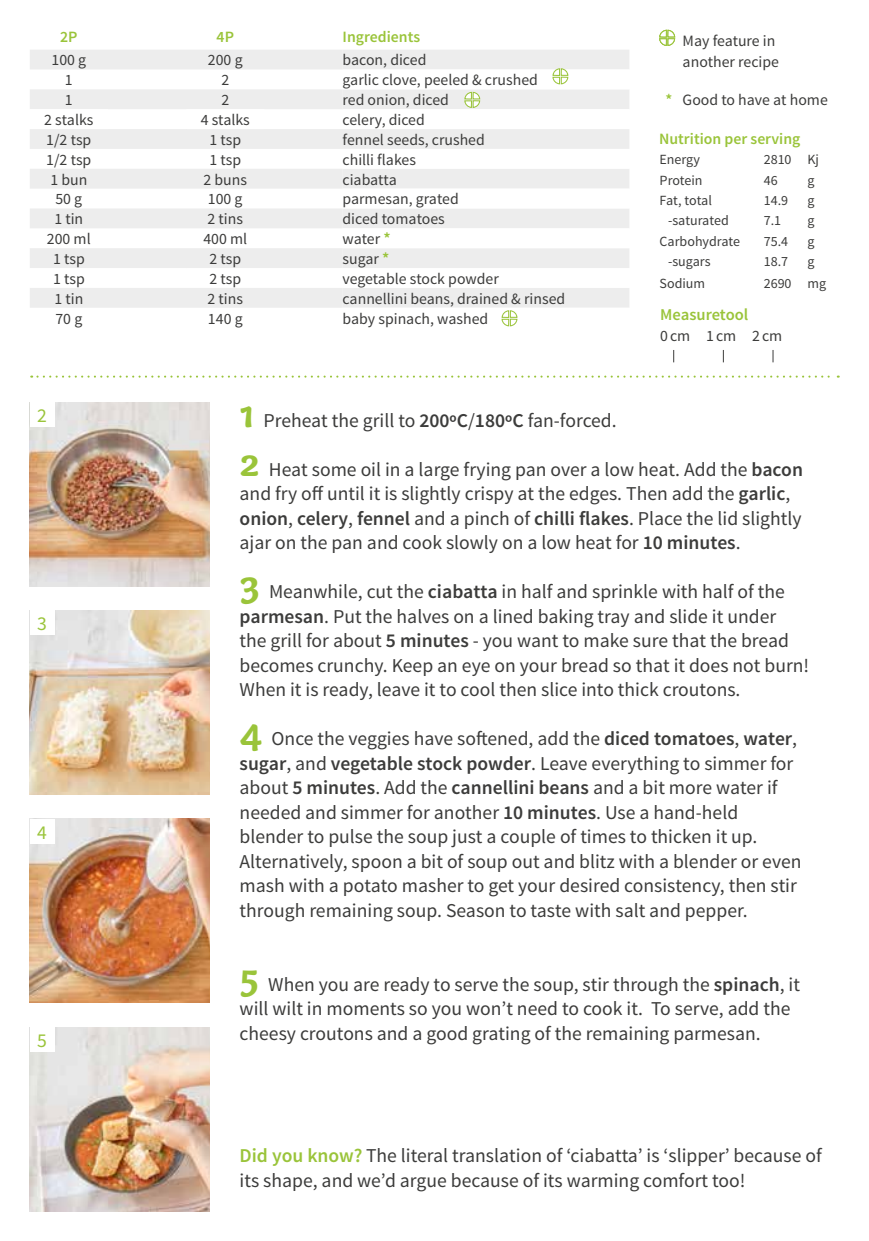
<style>
.page{position:relative;width:869px;height:1241px;background:#fff}
.page>*{position:absolute;margin:0;border:0;box-sizing:border-box;transform-origin:0 0}
.t1{font:19.6px/24.5px "Source Sans Pro";color:#3c3c3b}
.t2{font:19.6px "Source Sans Pro";color:#9ac43a}
.t3{font:600 16.45px "Source Sans Pro";color:#9ac43a}
.t4{font:15.75px/21px "Source Sans Pro";color:#3c3c3b}
.t5{font:600 15.75px "Source Sans Pro";color:#9ac43a}
.t6{font:15.75px "Source Sans Pro";letter-spacing:.06em;color:#3c3c3b}
.t7{font:14px "Source Sans Pro";color:#3c3c3b}
.s1{font-weight:600;font-size:16.45px;color:#9ac43a}
.s2{font-weight:600;color:#9ac43a}
.s3{font-family:"Capucine Basic";font-weight:700;font-size:41.12px;color:#9ac43a}
.s4{font-weight:600}
</style>
<div class="page">
<img style="left:30px;top:1027px;width:180px;height:183px">
<img style="left:30px;top:818px;width:180px;height:184px">
<img style="left:30px;top:610px;width:180px;height:184px">
<img style="left:30px;top:402px;width:180px;height:184px">
<svg style="left:31px;top:375px;width:807px;height:2px"></svg>
<svg style="left:673px;top:350px;width:1px;height:12px"></svg>
<svg style="left:722px;top:350px;width:1px;height:12px"></svg>
<svg style="left:772px;top:350px;width:1px;height:12px"></svg>
<div style="left:30px;top:402px;width:25px;height:25px;background:#fff"></div>
<div style="left:30px;top:610px;width:25px;height:25px;background:#fff"></div>
<div style="left:30px;top:818px;width:25px;height:25px;background:#fff"></div>
<div style="left:30px;top:1027px;width:25px;height:24px;background:#fff"></div>
<svg style="left:659px;top:29px;width:16px;height:17px"></svg>
<div style="left:30px;top:50px;width:599px;height:19px;background:#ededed"></div>
<svg style="left:30px;top:73px;width:599px;height:235px;fill:#f3f3f3"></svg>
<svg style="left:551px;top:68px;width:17px;height:17px"></svg>
<svg style="left:463px;top:91px;width:17px;height:17px"></svg>
<svg style="left:501px;top:310px;width:17px;height:17px"></svg>
<p class="t5" style="left:60px;top:26px;width:19px">2P</p>
<p class="t5" style="left:216px;top:26px;width:19px">4P</p>
<p class="t5" style="left:342px;top:26px;width:79px">Ingredients</p>
<p class="t4" style="left:52px;top:50px;width:36px">100 g</p>
<p class="t4" style="left:208px;top:50px;width:36px">200 g</p>
<p class="t4" style="left:342px;top:50px;width:85px">bacon, diced</p>
<p class="t4" style="left:65px;top:70px;width:9px">1</p>
<p class="t4" style="left:221px;top:70px;width:9px">2</p>
<p class="t4" style="left:342px;top:70px;width:197px">garlic clove, peeled &amp; crushed</p>
<p class="t4" style="left:65px;top:90px;width:9px">1</p>
<p class="t4" style="left:221px;top:90px;width:9px">2</p>
<p class="t4" style="left:342px;top:90px;width:108px">red onion, diced</p>
<p class="t4" style="left:44px;top:110px;width:51px">2 stalks</p>
<p class="t4" style="left:200px;top:110px;width:51px">4 stalks</p>
<p class="t4" style="left:342px;top:110px;width:84px">celery, diced</p>
<p class="t4" style="left:46px;top:129px;width:47px">1/2 tsp</p>
<p class="t4" style="left:209px;top:129px;width:33px">1 tsp</p>
<p class="t4" style="left:342px;top:129px;width:144px">fennel seeds, crushed</p>
<p class="t4" style="left:46px;top:149px;width:47px">1/2 tsp</p>
<p class="t4" style="left:209px;top:149px;width:33px">1 tsp</p>
<p class="t4" style="left:342px;top:149px;width:75px">chilli flakes</p>
<p class="t4" style="left:50px;top:169px;width:38px">1 bun</p>
<p class="t4" style="left:203px;top:169px;width:45px">2 buns</p>
<p class="t4" style="left:342px;top:169px;width:56px">ciabatta</p>
<p class="t4" style="left:55px;top:189px;width:28px">50 g</p>
<p class="t4" style="left:208px;top:189px;width:36px">100 g</p>
<p class="t4" style="left:342px;top:189px;width:118px">parmesan, grated</p>
<p class="t4" style="left:54px;top:209px;width:30px">1 tin</p>
<p class="t4" style="left:207px;top:209px;width:37px">2 tins</p>
<p class="t4" style="left:342px;top:209px;width:104px">diced tomatoes</p>
<p class="t4" style="left:47px;top:229px;width:45px">200 ml</p>
<p class="t4" style="left:203px;top:229px;width:45px">400 ml</p>
<p class="t4" style="left:342px;top:229px;width:50px">water <span class="s1">*</span></p>
<p class="t4" style="left:53px;top:248px;width:33px">1 tsp</p>
<p class="t4" style="left:209px;top:248px;width:33px">2 tsp</p>
<p class="t4" style="left:342px;top:249px;width:48px">sugar <span class="s1">*</span></p>
<p class="t4" style="left:53px;top:268px;width:33px">1 tsp</p>
<p class="t4" style="left:209px;top:268px;width:33px">2 tsp</p>
<p class="t4" style="left:342px;top:268px;width:158px">vegetable stock powder</p>
<p class="t4" style="left:54px;top:288px;width:30px">1 tin</p>
<p class="t4" style="left:207px;top:288px;width:37px">2 tins</p>
<p class="t4" style="left:342px;top:288px;width:224px">cannellini beans, drained &amp; rinsed</p>
<p class="t4" style="left:55px;top:308px;width:28px">70 g</p>
<p class="t4" style="left:208px;top:308px;width:36px">140 g</p>
<p class="t4" style="left:342px;top:308px;width:147px">baby spinach, washed</p>
<p class="t4" style="left:682px;top:30px;width:98px">May feature in another recipe</p>
<p class="t4" style="left:665px;top:90px;width:164px"><span class="s2">*</span> Good to have at home</p>
<p class="t5" style="left:659px;top:129px;width:143px">Nutrition per serving</p>
<p class="t7" style="left:659px;top:151px;width:42px">Energy</p>
<p class="t7" style="left:763px;top:151px;width:57px">2810 Kj</p>
<p class="t7" style="left:659px;top:171px;width:45px">Protein</p>
<p class="t7" style="left:763px;top:171px;width:15px">46</p>
<p class="t7" style="left:807px;top:171px;width:9px">g</p>
<p class="t7" style="left:659px;top:192px;width:54px">Fat, total</p>
<p class="t7" style="left:763px;top:192px;width:26px">14.9</p>
<p class="t7" style="left:807px;top:192px;width:9px">g</p>
<p class="t7" style="left:667px;top:212px;width:62px">-saturated</p>
<p class="t7" style="left:763px;top:212px;width:19px">7.1</p>
<p class="t7" style="left:807px;top:212px;width:9px">g</p>
<p class="t7" style="left:659px;top:232px;width:82px">Carbohydrate</p>
<p class="t7" style="left:763px;top:232px;width:26px">75.4</p>
<p class="t7" style="left:807px;top:232px;width:9px">g</p>
<p class="t7" style="left:667px;top:253px;width:44px">-sugars</p>
<p class="t7" style="left:763px;top:253px;width:26px">18.7</p>
<p class="t7" style="left:807px;top:253px;width:9px">g</p>
<p class="t7" style="left:659px;top:275px;width:47px">Sodium</p>
<p class="t7" style="left:763px;top:275px;width:64px">2690 mg</p>
<p class="t3" style="left:660px;top:304px;width:89px">Measuretool</p>
<p class="t6" style="left:660px;top:326px;width:123px">0cm 1cm 2cm</p>
<p class="t2" style="left:37px;top:403px;width:11px">2</p>
<p class="t2" style="left:37px;top:611px;width:11px">3</p>
<p class="t2" style="left:37px;top:819px;width:11px">4</p>
<p class="t2" style="left:37px;top:1028px;width:11px">5</p>
<p class="t1" style="left:239px;top:408px;width:378px"><span class="s3">1</span> Preheat the grill to <span class="s4">200ºC</span>/<span class="s4">180ºC</span> fan-forced.</p>
<p class="t1" style="left:239px;top:457px;width:564px"><span class="s3">2</span> Heat some oil in a large frying pan over a low heat. Add the <span class="s4">bacon </span>and fry off until it is slightly crispy at the edges. Then add the <span class="s4">garlic</span>, <span class="s4">onion</span>, <span class="s4">celery</span>, <span class="s4">fennel</span> and a pinch of <span class="s4">chilli flakes</span>. Place the lid slightly ajar on the pan and cook slowly on a low heat for <span class="s4">10 minutes</span>.</p>
<p class="t1" style="left:239px;top:579px;width:571px"><span class="s3">3</span> Meanwhile, cut the <span class="s4">ciabatta</span> in half and sprinkle with half of the <span class="s4">parmesan</span>. Put the halves on a lined baking tray and slide it under<br>the grill for about <span class="s4">5 minutes</span> - you want to make sure that the bread becomes crunchy. Keep an eye on your bread so that it does not burn!<br>When it is ready, leave it to cool then slice into thick croutons.</p>
<p class="t1" style="left:239px;top:726px;width:563px"><span class="s3">4</span> Once the veggies have softened, add the <span class="s4">diced tomatoes</span>, <span class="s4">water</span>, <span class="s4">sugar</span>, and <span class="s4">vegetable stock powder</span>. Leave everything to simmer for about <span class="s4">5 minutes</span>. Add the <span class="s4">cannellini beans</span> and a bit more water if needed and simmer for another <span class="s4">10 minutes</span>. Use a hand-held blender to pulse the soup just a couple of times to thicken it up.<br>Alternatively, spoon a bit of soup out and blitz with a blender or even mash with a potato masher to get your desired consistency, then stir through remaining soup. Season to taste with salt and pepper.</p>
<p class="t1" style="left:239px;top:971px;width:561px"><span class="s3">5</span> When you are ready to serve the soup, stir through the <span class="s4">spinach</span>, it will wilt in moments so you won’t need to cook it. To serve, add the cheesy croutons and a good grating of the remaining parmesan.</p>
<p class="t1" style="left:239px;top:1143px;width:583px"><span class="s2">Did you know?</span> The literal translation of ‘ciabatta’ is ‘slipper’ because of its shape, and we’d argue because of its warming comfort too!</p>
</div>
